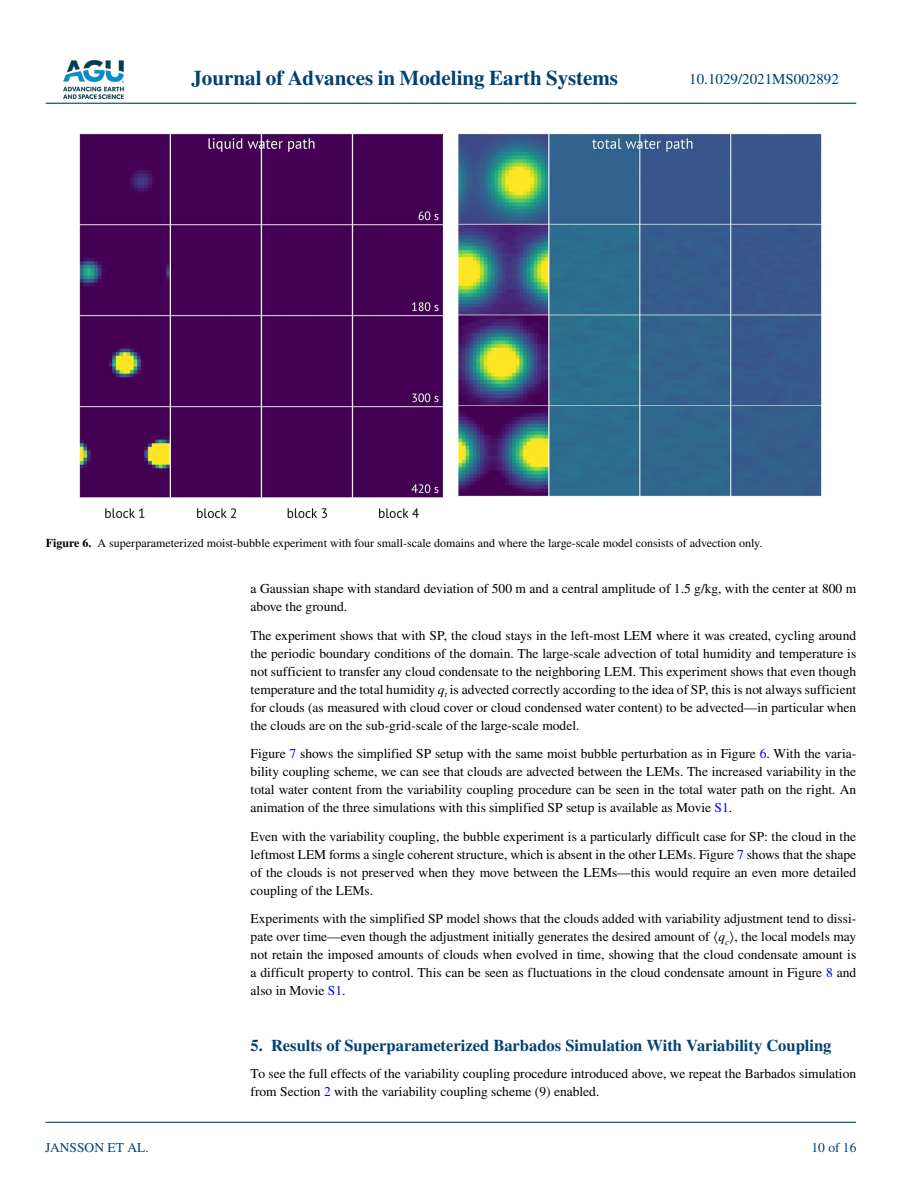
<style>
.page{position:relative;width:902px;height:1183px;background:#fff}
.page>*{position:absolute;margin:0;border:0;box-sizing:border-box;transform-origin:0 0}
.t1{font:700 21px "STIX";color:#004174}
.t2{font:700 16.5px "STIX";color:#004174}
.t3{font:15px "STIX";color:#004174}
.t4{font:13.5px/18px "STIX";color:#000;text-align:justify}
.t5{font:13.5px "STIX";color:#004174}
.t6{font:12px "STIX";color:#000}
.s1{font-weight:700}
.s2{font-style:italic}
.s3{color:#00f}
</style>
<div class="page">
<img style="left:63px;top:60px;width:60px;height:39px">
<hr style="left:46px;top:103px;width:810px;height:1px;background:#004174">
<hr style="left:45px;top:1121px;width:810px;height:1px;background:#004174">
<img style="left:79px;top:134px;width:742px;height:384px">
<h1 class="t1" style="left:191px;top:66px;width:428px">Journal of Advances in Modeling Earth Systems</h1>
<p class="t3" style="left:689px;top:69px;width:151px">10.1029/2021MS002892</p>
<p class="t6" style="left:46px;top:534px;width:718px"><span class="s1">Figure 6.</span> A superparameterized moist-bubble experiment with four small-scale domains and where the large-scale model consists of advection only.</p>
<p class="t4" style="left:250px;top:580px;width:607px">a Gaussian shape with standard deviation of 500 m and a central amplitude of 1.5 g/kg, with the center at 800 m above the ground.</p>
<p class="t4" style="left:250px;top:626px;width:607px">The experiment shows that with SP, the cloud stays in the left-most LEM where it was created, cycling around the periodic boundary conditions of the domain. The large-scale advection of total humidity and temperature is not sufficient to transfer any cloud condensate to the neighboring LEM. This experiment shows that even though temperature and the total humidity <span class="s2">q</span><sub>t</sub> is advected correctly according to the idea of SP, this is not always sufficient for clouds (as measured with cloud cover or cloud condensed water content) to be advected—in particular when the clouds are on the sub-grid-scale of the large-scale model.</p>
<p class="t4" style="left:250px;top:745px;width:607px">Figure <span class="s3">7</span> shows the simplified SP setup with the same moist bubble perturbation as in Figure <span class="s3">6</span>. With the varia&shy;bility coupling scheme, we can see that clouds are advected between the LEMs. The increased variability in the total water content from the variability coupling procedure can be seen in the total water path on the right. An animation of the three simulations with this simplified SP setup is available as Movie <span class="s3">S1</span>.</p>
<p class="t4" style="left:250px;top:827px;width:607px">Even with the variability coupling, the bubble experiment is a particularly difficult case for SP: the cloud in the leftmost LEM forms a single coherent structure, which is absent in the other LEMs. Figure <span class="s3">7</span> shows that the shape of the clouds is not preserved when they move between the LEMs—this would require an even more detailed coupling of the LEMs.</p>
<p class="t4" style="left:250px;top:910px;width:607px">Experiments with the simplified SP model shows that the clouds added with variability adjustment tend to dissi&shy;pate over time—even though the adjustment initially generates the desired amount of 〈<span class="s2">q</span><sub>c</sub>〉, the local models may not retain the imposed amounts of clouds when evolved in time, showing that the cloud condensate amount is a difficult property to control. This can be seen as fluctuations in the cloud condensate amount in Figure <span class="s3">8</span> and also in Movie <span class="s3">S1</span>.</p>
<p class="t5" style="left:45px;top:1138px;width:105px">JANSSON ET AL.</p>
<p class="t2" style="left:250px;top:1035px;width:582px">5. Results of Superparameterized Barbados Simulation With Variability Coupling</p>
<p class="t4" style="left:250px;top:1065px;width:607px">To see the full effects of the variability coupling procedure introduced above, we repeat the Barbados simulation from Section <span class="s3">2</span> with the variability coupling scheme (9) enabled.</p>
<p class="t5" style="left:811px;top:1138px;width:46px">10 of 16</p>
</div>
